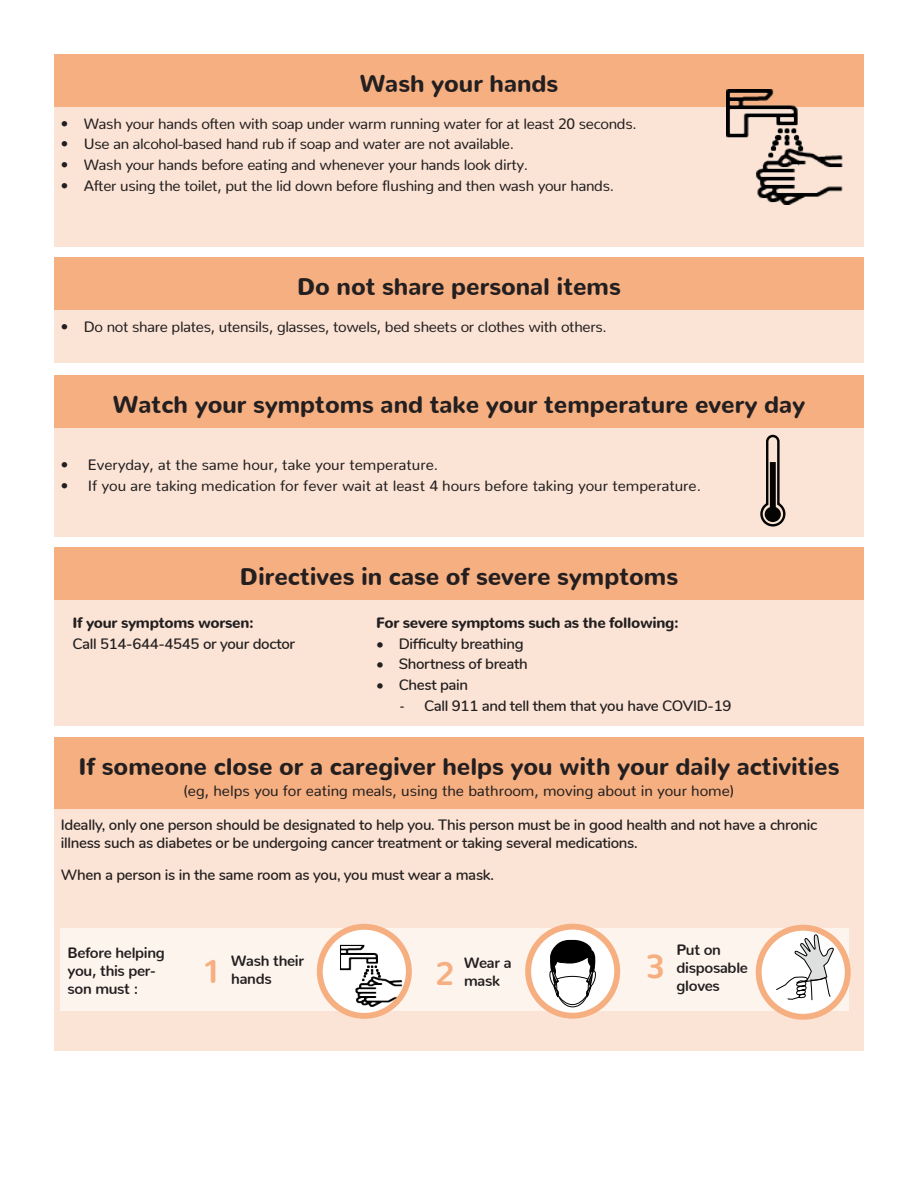
<style>
.page{position:relative;width:918px;height:1188px;background:#fff}
.page>*{position:absolute;margin:0;border:0;box-sizing:border-box;transform-origin:0 0}
.t1{font:700 33px "Nunito";color:#f5af81}
.t2{font:900 24px "Nunito";color:#231f20}
.t3{font:600 15px/18px "Nunito";letter-spacing:-.02em;color:#231f20}
.t4{font:15px "Nunito";letter-spacing:-.02em;color:#231f20}
.t5{font:15px "Nunito";color:#231f20}
.t6{font:700 15px/18px "Nunito";letter-spacing:-.02em;color:#231f20}
.t7{font:900 15px "Nunito";letter-spacing:-.02em;color:#231f20}
.s1{font-family:"Arial Narrow";font-weight:400}
</style>
<div class="page">
<div style="left:54px;top:808px;width:810px;height:242px;background:#fbe4d5"></div>
<div style="left:61px;top:929px;width:788px;height:82px;background:#fdf4ed"></div>
<div style="left:54px;top:257px;width:810px;height:53px;background:#f5af81"></div>
<div style="left:54px;top:310px;width:810px;height:53px;background:#fbe4d5"></div>
<div style="left:54px;top:375px;width:810px;height:53px;background:#f5af81"></div>
<div style="left:54px;top:428px;width:810px;height:109px;background:#fbe4d5"></div>
<div style="left:54px;top:547px;width:810px;height:53px;background:#f5af81"></div>
<div style="left:54px;top:600px;width:810px;height:125px;background:#fbe4d5"></div>
<div style="left:54px;top:738px;width:810px;height:71px;background:#f5af81"></div>
<svg style="left:320px;top:927px;width:89px;height:89px;background:#fcf0e8"></svg>
<img style="left:340px;top:945px;width:63px;height:62px">
<div style="left:317px;top:924px;width:95px;height:95px;border:6px solid #f5af81;border-radius:50%"></div>
<svg style="left:528px;top:927px;width:89px;height:89px;background:#fdf1ea"></svg>
<svg style="left:549px;top:940px;width:47px;height:70px;background:#9e9e9e"></svg>
<div style="left:525px;top:924px;width:95px;height:95px;border:6px solid #f5af81;border-radius:50%"></div>
<svg style="left:759px;top:928px;width:89px;height:89px;background:#fcefe5"></svg>
<svg style="left:775px;top:934px;width:59px;height:67px;background:#e0dedd"></svg>
<div style="left:756px;top:925px;width:95px;height:95px;border:6px solid #f5af81;border-radius:50%"></div>
<svg style="left:760px;top:434px;width:26px;height:93px"></svg>
<div style="left:54px;top:54px;width:810px;height:53px;background:#f5af81"></div>
<div style="left:54px;top:107px;width:810px;height:139px;background:#fbe4d5"></div>
<img style="left:727px;top:89px;width:116px;height:115px">
<h2 class="t2" style="left:360px;top:61px;width:200px">Wash your hands</h2>
<p class="t4" style="left:61px;top:110px;width:578px">• Wash your hands often with soap under warm running water for at least 20 seconds.</p>
<p class="t4" style="left:61px;top:131px;width:455px">• Use an alcohol-based hand rub if soap and water are not available.</p>
<p class="t4" style="left:61px;top:152px;width:469px">• Wash your hands before eating and whenever your hands look dirty.</p>
<p class="t4" style="left:61px;top:172px;width:555px">• After using the toilet, put the lid down before flushing and then wash your hands.</p>
<h2 class="t2" style="left:297px;top:264px;width:325px">Do not share personal items</h2>
<p class="t4" style="left:61px;top:313px;width:548px">• Do not share plates, utensils, glasses, towels, bed sheets or clothes with others.</p>
<h2 class="t2" style="left:113px;top:382px;width:694px">Watch your symptoms and take your temperature every day</h2>
<p class="t5" style="left:61px;top:452px;width:379px">• Everyday, at the same hour, take your temperature.</p>
<p class="t5" style="left:61px;top:473px;width:642px">• If you are taking medication for fever wait at least 4 hours before taking your temperature.</p>
<h2 class="t2" style="left:240px;top:554px;width:440px">Directives in case of severe symptoms</h2>
<p class="t7" style="left:72px;top:609px;width:183px">If your symptoms worsen:</p>
<p class="t3" style="left:72px;top:634px;width:224px">Call 514-644-4545 or your doctor</p>
<p class="t7" style="left:376px;top:609px;width:304px">For severe symptoms such as the following:</p>
<p class="t3" style="left:376px;top:634px;width:149px">• Difficulty breathing</p>
<p class="t3" style="left:376px;top:654px;width:153px">• Shortness of breath</p>
<p class="t3" style="left:376px;top:675px;width:94px">• Chest pain</p>
<p class="t3" style="left:400px;top:696px;width:333px"><span class="s1">-</span> Call 911 and tell them that you have COVID-19</p>
<h2 class="t2" style="left:78px;top:744px;width:763px">If someone close or a caregiver helps you with your daily activities</h2>
<p class="t5" style="left:184px;top:777px;width:552px">(eg, helps you for eating meals, using the bathroom, moving about in your home)</p>
<p class="t3" style="left:61px;top:815px;width:758px">Ideally, only one person should be designated to help you. This person must be in good health and not have a chronic illness such as diabetes or be undergoing cancer treatment or taking several medications.</p>
<p class="t3" style="left:61px;top:865px;width:435px">When a person is in the same room as you, you must wear a mask.</p>
<p class="t6" style="left:67px;top:942px;width:99px">Before helping you, this per&shy;son must :</p>
<h1 class="t1" style="left:202px;top:942px;width:21px">1</h1>
<h1 class="t1" style="left:435px;top:943px;width:22px">2</h1>
<h1 class="t1" style="left:645px;top:937px;width:21px">3</h1>
<p class="t6" style="left:231px;top:950px;width:74px">Wash their hands</p>
<p class="t6" style="left:464px;top:952px;width:49px">Wear a mask</p>
<p class="t6" style="left:677px;top:939px;width:73px">Put on disposable gloves</p>
</div>
